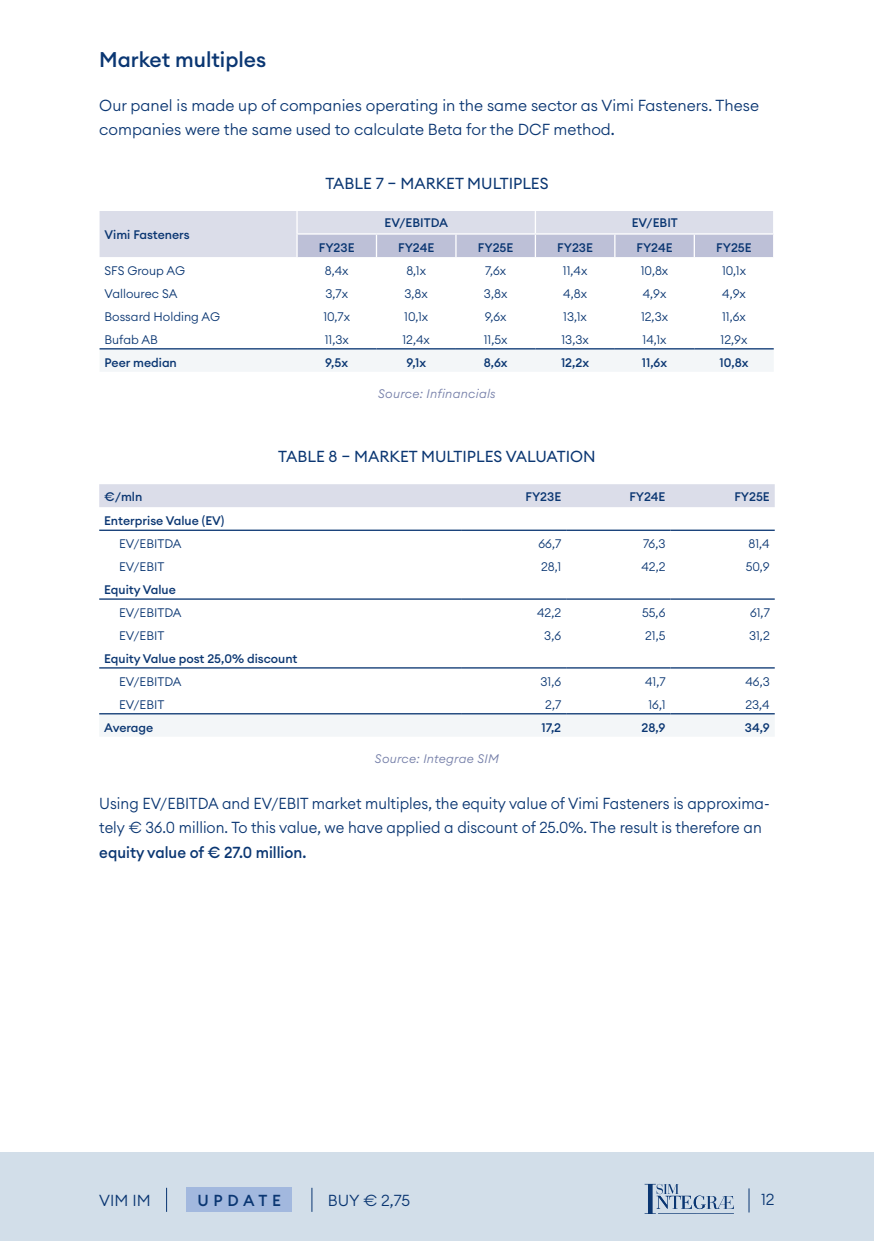
<style>
.page{position:relative;width:874px;height:1241px;background:#fff}
.page>*{position:absolute;margin:0;border:0;box-sizing:border-box;transform-origin:0 0}
.Heading_3{font:500 21px "Euclid Circular A";color:#0a3672}
.t1{font:300 15.75px/24.5px "Euclid Circular A";color:#0a3672;scale:.95 1}
.t2{font:300 15.75px/24.5px "Euclid Circular A";color:#0a3672}
.intestazione_tabelle_e_grafici{font:15.75px "Euclid Circular A";color:#0a3672}
.t3{font:500 15.75px "Euclid Circular A";letter-spacing:.3em;color:#0a3672}
.par_tabella_base{font:300 12.25px "Euclid Circular A";color:#0a3672}
.par_tabella_base-2{font:500 12.25px "Euclid Circular A";color:#0a3672}
.par_tabella_intestazione{font:500 12.25px "Euclid Circular A";color:#0a3672}
.source{font:italic 300 12.25px "Euclid Circular A";letter-spacing:.02em;color:#747ea8}
.bianco_tabelle{font:500 12.25px "Euclid Circular A";color:#0a3672}
.s1{font-weight:400}
.s2{font-weight:500}
</style>
<div class="page">
<div style="left:0;top:1152px;width:873px;height:88px;background:#d2dee9"></div>
<svg style="left:166px;top:1187px;width:1px;height:24px"></svg>
<div style="left:186px;top:1187px;width:106px;height:24px;background:#a2b8de"></div>
<svg style="left:311px;top:1187px;width:1px;height:24px"></svg>
<svg style="left:748px;top:1188px;width:1px;height:24px"></svg>
<svg style="left:644px;top:1183px;width:89px;height:30px"></svg>
<div style="left:99px;top:349px;width:674px;height:22px;background:#f3f6f8"></div>
<hr style="left:99px;top:348px;width:198px;height:1px;background:#0a3672">
<hr style="left:297px;top:348px;width:79px;height:1px;background:#0a3672">
<hr style="left:376px;top:348px;width:79px;height:1px;background:#0a3672">
<hr style="left:455px;top:348px;width:80px;height:1px;background:#0a3672">
<hr style="left:535px;top:348px;width:79px;height:1px;background:#0a3672">
<hr style="left:614px;top:348px;width:80px;height:1px;background:#0a3672">
<hr style="left:694px;top:348px;width:79px;height:1px;background:#0a3672">
<svg style="left:99px;top:211px;width:674px;height:46px;background:#d1d3e3"></svg>
<hr style="left:376px;top:233px;width:79px;height:1px;background:#fff">
<hr style="left:455px;top:233px;width:80px;height:1px;background:#fff">
<hr style="left:535px;top:233px;width:79px;height:1px;background:#fff">
<hr style="left:614px;top:233px;width:80px;height:1px;background:#fff">
<hr style="left:694px;top:233px;width:80px;height:1px;background:#fff">
<div style="left:99px;top:484px;width:675px;height:23px;background:#dbdde9"></div>
<div style="left:99px;top:714px;width:675px;height:22px;background:#f3f6f8"></div>
<hr style="left:99px;top:529px;width:362px;height:2px;background:#0a3672">
<hr style="left:461px;top:529px;width:105px;height:2px;background:#0a3672">
<hr style="left:566px;top:529px;width:104px;height:2px;background:#0a3672">
<hr style="left:670px;top:529px;width:104px;height:2px;background:#0a3672">
<hr style="left:99px;top:598px;width:362px;height:1px;background:#0a3672">
<hr style="left:461px;top:598px;width:105px;height:1px;background:#0a3672">
<hr style="left:566px;top:598px;width:104px;height:1px;background:#0a3672">
<hr style="left:670px;top:598px;width:104px;height:1px;background:#0a3672">
<hr style="left:99px;top:667px;width:362px;height:1px;background:#0a3672">
<hr style="left:461px;top:667px;width:105px;height:1px;background:#0a3672">
<hr style="left:566px;top:667px;width:104px;height:1px;background:#0a3672">
<hr style="left:670px;top:667px;width:104px;height:1px;background:#0a3672">
<hr style="left:99px;top:713px;width:362px;height:1px;background:#0a3672">
<hr style="left:461px;top:713px;width:105px;height:1px;background:#0a3672">
<hr style="left:566px;top:713px;width:104px;height:1px;background:#0a3672">
<hr style="left:670px;top:713px;width:104px;height:1px;background:#0a3672">
<p class="Heading_3" style="left:99px;top:46px;width:168px">Market multiples</p>
<p class="t2" style="left:99px;top:93px;width:661px">Our panel is made up of companies operating in the same sector as Vimi Fasteners. These companies were the same used to calculate Beta for the DCF method<span class="s1">.</span></p>
<p class="intestazione_tabelle_e_grafici" style="left:325px;top:173px;width:225px">TABLE 7 – MARKET MULTIPLES</p>
<p class="par_tabella_base-2" style="left:104px;top:227px;width:87px">Vimi Fasteners</p>
<p class="par_tabella_base-2" style="left:384px;top:215px;width:65px">EV/EBITDA</p>
<p class="par_tabella_base-2" style="left:631px;top:215px;width:48px">EV/EBIT</p>
<p class="bianco_tabelle" style="left:319px;top:240px;width:37px">FY23E</p>
<p class="bianco_tabelle" style="left:398px;top:240px;width:38px">FY24E</p>
<p class="bianco_tabelle" style="left:477px;top:240px;width:37px">FY25E</p>
<p class="bianco_tabelle" style="left:557px;top:240px;width:37px">FY23E</p>
<p class="bianco_tabelle" style="left:636px;top:240px;width:38px">FY24E</p>
<p class="bianco_tabelle" style="left:716px;top:240px;width:37px">FY25E</p>
<p class="par_tabella_base" style="left:104px;top:263px;width:82px">SFS Group AG</p>
<p class="par_tabella_base" style="left:325px;top:263px;width:25px">8,4x</p>
<p class="par_tabella_base" style="left:406px;top:263px;width:21px">8,1x</p>
<p class="par_tabella_base" style="left:485px;top:263px;width:23px">7,6x</p>
<p class="par_tabella_base" style="left:562px;top:263px;width:26px">11,4x</p>
<p class="par_tabella_base" style="left:640px;top:263px;width:29px">10,8x</p>
<p class="par_tabella_base" style="left:721px;top:263px;width:25px">10,1x</p>
<p class="par_tabella_base" style="left:104px;top:286px;width:74px">Vallourec SA</p>
<p class="par_tabella_base" style="left:325px;top:286px;width:24px">3,7x</p>
<p class="par_tabella_base" style="left:404px;top:286px;width:25px">3,8x</p>
<p class="par_tabella_base" style="left:483px;top:286px;width:25px">3,8x</p>
<p class="par_tabella_base" style="left:563px;top:286px;width:25px">4,8x</p>
<p class="par_tabella_base" style="left:642px;top:286px;width:25px">4,9x</p>
<p class="par_tabella_base" style="left:721px;top:286px;width:25px">4,9x</p>
<p class="par_tabella_base" style="left:104px;top:308px;width:117px">Bossard Holding AG</p>
<p class="par_tabella_base" style="left:323px;top:308px;width:28px">10,7x</p>
<p class="par_tabella_base" style="left:404px;top:308px;width:25px">10,1x</p>
<p class="par_tabella_base" style="left:484px;top:308px;width:23px">9,6x</p>
<p class="par_tabella_base" style="left:563px;top:308px;width:25px">13,1x</p>
<p class="par_tabella_base" style="left:640px;top:308px;width:29px">12,3x</p>
<p class="par_tabella_base" style="left:721px;top:308px;width:25px">11,6x</p>
<p class="par_tabella_base" style="left:104px;top:331px;width:55px">Bufab AB</p>
<p class="par_tabella_base" style="left:324px;top:331px;width:26px">11,3x</p>
<p class="par_tabella_base" style="left:402px;top:331px;width:29px">12,4x</p>
<p class="par_tabella_base" style="left:483px;top:331px;width:25px">11,5x</p>
<p class="par_tabella_base" style="left:561px;top:331px;width:29px">13,3x</p>
<p class="par_tabella_base" style="left:642px;top:331px;width:26px">14,1x</p>
<p class="par_tabella_base" style="left:720px;top:331px;width:28px">12,9x</p>
<p class="par_tabella_base-2" style="left:104px;top:354px;width:74px">Peer median</p>
<p class="par_tabella_base-2" style="left:325px;top:354px;width:24px">9,5x</p>
<p class="par_tabella_base-2" style="left:406px;top:354px;width:21px">9,1x</p>
<p class="par_tabella_base-2" style="left:483px;top:354px;width:25px">8,6x</p>
<p class="par_tabella_base-2" style="left:560px;top:354px;width:30px">12,2x</p>
<p class="par_tabella_base-2" style="left:641px;top:354px;width:27px">11,6x</p>
<p class="par_tabella_base-2" style="left:719px;top:354px;width:30px">10,8x</p>
<p class="source" style="left:378px;top:386px;width:119px">Source: Infinancials</p>
<p class="intestazione_tabelle_e_grafici" style="left:278px;top:446px;width:319px">TABLE 8 – MARKET MULTIPLES VALUATION</p>
<p class="par_tabella_base-2" style="left:104px;top:488px;width:40px">€/mln</p>
<p class="par_tabella_base-2" style="left:525px;top:488px;width:37px">FY23E</p>
<p class="par_tabella_base-2" style="left:629px;top:488px;width:38px">FY24E</p>
<p class="par_tabella_base-2" style="left:734px;top:488px;width:37px">FY25E</p>
<p class="par_tabella_intestazione" style="left:104px;top:513px;width:122px">Enterprise Value (EV)</p>
<p class="par_tabella_base" style="left:119px;top:536px;width:64px">EV/EBITDA</p>
<p class="par_tabella_base" style="left:538px;top:536px;width:24px">66,7</p>
<p class="par_tabella_base" style="left:643px;top:536px;width:24px">76,3</p>
<p class="par_tabella_base" style="left:748px;top:536px;width:23px">81,4</p>
<p class="par_tabella_base" style="left:119px;top:559px;width:47px">EV/EBIT</p>
<p class="par_tabella_base" style="left:540px;top:559px;width:22px">28,1</p>
<p class="par_tabella_base" style="left:641px;top:559px;width:25px">42,2</p>
<p class="par_tabella_base" style="left:745px;top:559px;width:25px">50,9</p>
<p class="par_tabella_intestazione" style="left:104px;top:581px;width:73px">Equity Value</p>
<p class="par_tabella_base" style="left:119px;top:604px;width:64px">EV/EBITDA</p>
<p class="par_tabella_base" style="left:537px;top:604px;width:25px">42,2</p>
<p class="par_tabella_base" style="left:641px;top:604px;width:25px">55,6</p>
<p class="par_tabella_base" style="left:749px;top:604px;width:21px">61,7</p>
<p class="par_tabella_base" style="left:119px;top:627px;width:47px">EV/EBIT</p>
<p class="par_tabella_base" style="left:544px;top:627px;width:18px">3,6</p>
<p class="par_tabella_base" style="left:644px;top:627px;width:22px">21,5</p>
<p class="par_tabella_base" style="left:748px;top:627px;width:22px">31,2</p>
<p class="par_tabella_intestazione" style="left:104px;top:650px;width:195px">Equity Value post 25,0% discount</p>
<p class="par_tabella_base" style="left:119px;top:673px;width:64px">EV/EBITDA</p>
<p class="par_tabella_base" style="left:540px;top:673px;width:22px">31,6</p>
<p class="par_tabella_base" style="left:645px;top:673px;width:22px">41,7</p>
<p class="par_tabella_base" style="left:745px;top:673px;width:26px">46,3</p>
<p class="par_tabella_base" style="left:119px;top:696px;width:47px">EV/EBIT</p>
<p class="par_tabella_base" style="left:545px;top:696px;width:17px">2,7</p>
<p class="par_tabella_base" style="left:648px;top:696px;width:19px">16,1</p>
<p class="par_tabella_base" style="left:745px;top:696px;width:26px">23,4</p>
<p class="par_tabella_intestazione" style="left:104px;top:719px;width:51px">Average</p>
<p class="par_tabella_intestazione" style="left:541px;top:719px;width:21px">17,2</p>
<p class="par_tabella_intestazione" style="left:641px;top:719px;width:26px">28,9</p>
<p class="par_tabella_intestazione" style="left:744px;top:719px;width:26px">34,9</p>
<p class="source" style="left:375px;top:750px;width:125px">Source: Integrae SIM</p>
<p class="t1" style="left:99px;top:790px;width:706px">Using EV/EBITDA and EV/EBIT market multiples, the equity value of Vimi Fasteners is approxima&shy;tely € 36.0 million. To this value, we have applied a discount of 25.0%. The result is therefore an <span class="s2">equity value of € 27.0 million.</span></p>
<p class="t2" style="left:99px;top:1187px;width:53px">VIM IM</p>
<p class="t3" style="left:197px;top:1190px;width:85px">UPDATE</p>
<p class="t2" style="left:327px;top:1187px;width:84px">BUY € 2,75</p>
<p class="t2" style="left:760px;top:1186px;width:15px">12</p>
</div>
